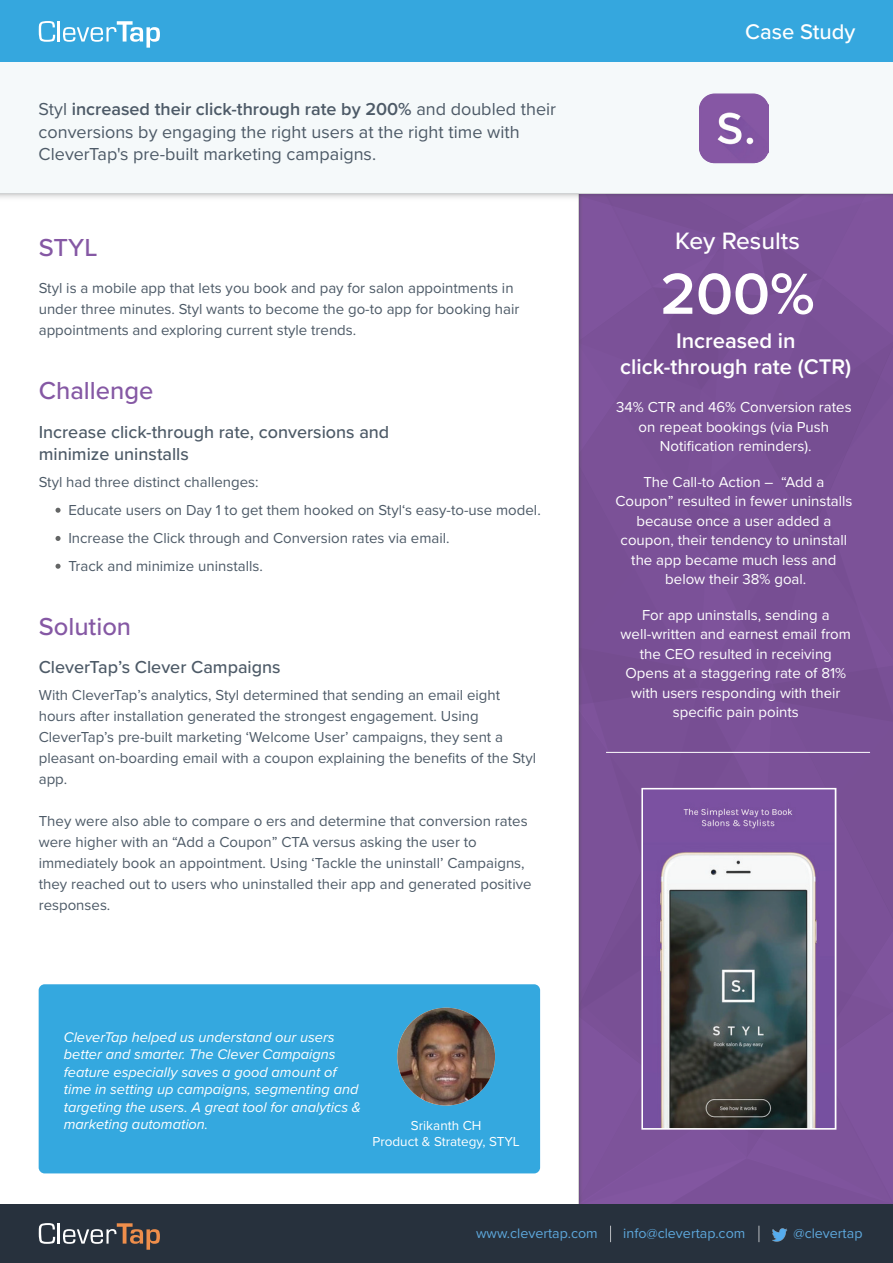
<style>
.page{position:relative;width:893px;height:1263px;background:#fff}
.page>*{position:absolute;margin:0;border:0;box-sizing:border-box;transform-origin:0 0}
.t1{font:600 60px "Proxima Nova";color:#fff}
.t2{font:500 25.5px "Proxima Nova";color:#8558a4}
.t3{font:500 24.6px "Proxima Nova";color:#fff}
.t4{font:600 22.05px/26.4px "Proxima Nova";color:#fff;text-align:center}
.t5{font:500 22.05px "Proxima Nova";color:#fff}
.t6{font:18px/22.5px "Proxima Nova";color:#4d5a67}
.t7{font:500 18px/21.6px "Proxima Nova";color:#4d5a67}
.t8{font:15px/21px "Proxima Nova";color:#4d5a67}
.t9{font:15px/19.5px "Proxima Nova";color:#fff;text-align:center}
.t10{font:italic 14.55px/17.4px "Proxima Nova";color:#fff}
.t11{font:14.25px "Proxima Nova";color:#5da7db}
.t12{font:13.5px/16.2px "Proxima Nova";color:#fff;text-align:center}
.s1{font-weight:600}
</style>
<div class="page">
<div style="left:587px;top:201px;width:306px;height:1004px;background:#7b5198"></div>
<div style="left:0;top:0;width:893px;height:63px;background:#35a7de"></div>
<div style="left:0;top:63px;width:893px;height:131px;background:#f5f9fa"></div>
<svg style="left:39px;top:21px;width:16px;height:21px"></svg>
<hr style="left:58px;top:21px;width:2px;height:21px;background:#fff">
<svg style="left:63px;top:21px;width:97px;height:27px"></svg>
<div style="left:579px;top:195px;width:8px;height:1012px;background:#7b5196"></div>
<div style="left:0;top:1205px;width:893px;height:58px;background:#27313d"></div>
<svg style="left:39px;top:1223px;width:16px;height:21px"></svg>
<hr style="left:58px;top:1223px;width:2px;height:20px;background:#fff">
<svg style="left:63px;top:1223px;width:97px;height:27px"></svg>
<img style="left:701px;top:96px;width:66px;height:67px">
<img style="left:644px;top:791px;width:189px;height:336px">
<hr style="left:606px;top:752px;width:264px;height:1px;background:#fff">
<div style="left:641px;top:788px;width:195px;height:342px;border:2px solid #fff"></div>
<svg style="left:56px;top:508px;width:5px;height:5px"></svg>
<svg style="left:56px;top:536px;width:5px;height:5px"></svg>
<svg style="left:56px;top:564px;width:5px;height:5px"></svg>
<div style="left:39px;top:984px;width:501px;height:189px;background:#34a8df;border-radius:6px"></div>
<img style="left:397px;top:1008px;width:98px;height:97px;border-radius:49px">
<svg style="left:0;top:194px;width:893px;height:7px"></svg>
<div style="left:699px;top:93px;width:70px;height:70px;border:2px solid #8658a4;border-radius:15px"></div>
<svg style="left:610px;top:1226px;width:1px;height:16px"></svg>
<svg style="left:758px;top:1226px;width:1px;height:16px"></svg>
<img style="left:772px;top:1228px;width:16px;height:14px">
<p class="t6" style="left:39px;top:98px;width:519px">Styl <span class="s1">increased their click-through rate by 200%</span> and doubled their conversions by engaging the right users at the right time with<br>CleverTap's pre-built marketing campaigns.</p>
<p class="t5" style="left:745px;top:18px;width:112px">Case Study</p>
<p class="t2" style="left:39px;top:232px;width:60px">STYL</p>
<p class="t3" style="left:675px;top:226px;width:126px">Key Results</p>
<p class="t8" style="left:39px;top:278px;width:482px">Styl is a mobile app that lets you book and pay for salon appointments in under three minutes. Styl wants to become the go-to app for booking hair appointments and exploring current style trends.</p>
<p class="t1" style="left:660px;top:258px;width:156px">200%</p>
<p class="t4" style="left:620px;top:328px;width:233px">Increased in click-through rate (CTR)</p>
<p class="t9" style="left:616px;top:398px;width:237px">34% CTR and 46% Conversion rates on repeat bookings (via Push<br>Notification reminders).</p>
<p class="t9" style="left:615px;top:472px;width:239px">The Call-to Action – “Add a<br>Coupon” resulted in fewer uninstalls because once a user added a coupon, their tendency to uninstall the app became much less and below their 38% goal.</p>
<p class="t9" style="left:621px;top:605px;width:232px">For app uninstalls, sending a well-written and earnest email from the CEO resulted in receiving<br>Opens at a staggering rate of 81% with users responding with their specific pain points</p>
<p class="t2" style="left:39px;top:375px;width:116px">Challenge</p>
<p class="t7" style="left:39px;top:422px;width:352px">Increase click-through rate, conversions and minimize uninstalls</p>
<p class="t8" style="left:68px;top:469px;width:474px;line-height:27.9px;text-indent:-30px">Styl had three distinct challenges:<br>Educate users on Day 1 to get them hooked on Styl‘s easy-to-use model.<br>Increase the Click through and Conversion rates via email.<br>Track and minimize uninstalls.</p>
<p class="t2" style="left:39px;top:611px;width:94px">Solution</p>
<p class="t7" style="left:39px;top:656px;width:243px">CleverTap’s Clever Campaigns</p>
<p class="t8" style="left:39px;top:685px;width:499px">With CleverTap’s analytics, Styl determined that sending an email eight hours after installation generated the strongest engagement. Using CleverTap’s pre-built marketing ‘Welcome User’ campaigns, they sent a pleasant on-boarding email with a coupon explaining the benefits of the Styl app.</p>
<p class="t8" style="left:39px;top:811px;width:494px">They were also able to compare o ers and determine that conversion rates were higher with an “Add a Coupon” CTA versus asking the user to immediately book an appointment. Using ‘Tackle the uninstall’ Campaigns, they reached out to users who uninstalled their app and generated positive responses.</p>
<p class="t10" style="left:64px;top:1029px;width:299px">CleverTap helped us understand our users better and smarter. The Clever Campaigns feature especially saves a good amount of time in setting up campaigns, segmenting and targeting the users. A great tool for analytics &amp; marketing automation.</p>
<p class="t12" style="left:372px;top:1117px;width:149px">Srikanth CH<br>Product &amp; Strategy, STYL</p>
<p class="t11" style="left:476px;top:1225px;width:123px">www.clevertap.com</p>
<p class="t11" style="left:623px;top:1225px;width:124px">info@clevertap.com</p>
<p class="t11" style="left:793px;top:1225px;width:71px">@clevertap</p>
</div>
